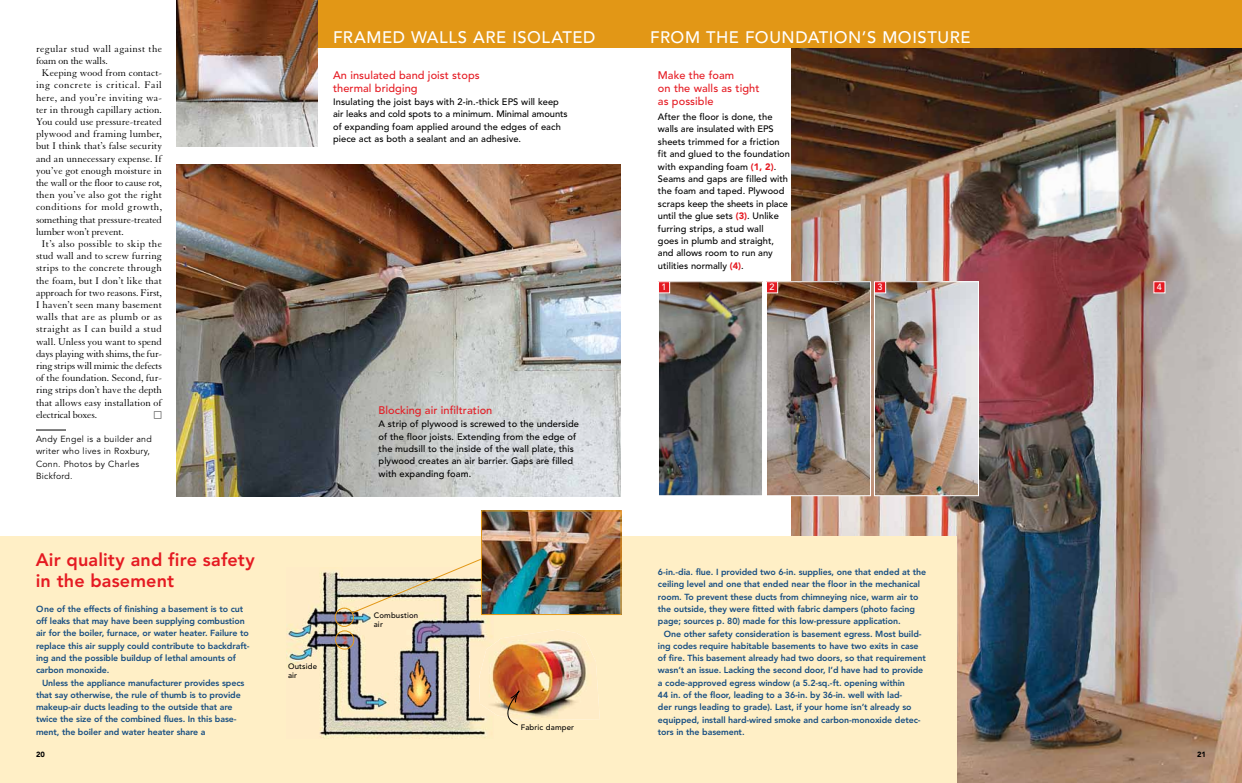
<style>
.page{position:relative;width:1242px;height:783px;background:#fff}
.page>*{position:absolute;margin:0;border:0;box-sizing:border-box;transform-origin:0 0}
.t1{font:800 18px/21px "Avenir LT Std";letter-spacing:.01em;color:#e51a22}
.t2{font:500 16.6px "Avenir LT Std";letter-spacing:.035em;color:#fff}
.t3{font:500 11px/13px "Avenir";letter-spacing:.005em;color:#e51a22}
.t4{font:10.5px "Granjon LT Std";letter-spacing:.005em;color:#000}
.t5{font:10.5px "Granjon LT Std";letter-spacing:-.015em;color:#000}
.t6{font:10.5px "Granjon LT Std";letter-spacing:.025em;color:#000}
.t7{font:10.5px "Granjon LT Std";letter-spacing:-.02em;color:#000}
.t8{font:10.5px "Granjon LT Std";letter-spacing:.045em;color:#000}
.t9{font:10.5px "Granjon LT Std";letter-spacing:.03em;color:#000}
.t10{font:10.5px "Granjon LT Std";letter-spacing:.035em;color:#000}
.t11{font:500 9.3px/12.4px "Avenir LT Std";letter-spacing:.005em;color:#000}
.t12{font:500 9px "Avenir";color:#fff}
.t13{font:9px "Universal Std Newswith Comm Pi";color:#000}
.t14{font:800 8.8px/12.3px "Avenir LT Std";letter-spacing:-.01em;color:#174e82}
.t15{font:8.8px/12.2px "Avenir LT Std";letter-spacing:.03em;color:#000}
.t16{font:500 7.8px/8.8px "Avenir LT Std";letter-spacing:.02em;color:#000}
.t17{font:900 7.5px "Avenir LT Std";color:#000}
.s1{font-family:"Avenir";font-weight:900;color:#e51a22}
</style>
<div class="page">
<img style="left:792px;top:47px;width:450px;height:736px">
<div style="left:0;top:537px;width:956px;height:246px;background:#ffefc6"></div>
<img style="left:176px;top:164px;width:444px;height:332px">
<img style="left:286px;top:571px;width:206px;height:167px">
<img style="left:483px;top:512px;width:136px;height:101px">
<div style="left:481px;top:510px;width:140px;height:105px;border:1px solid #e29716"></div>
<div style="left:335px;top:608px;width:19px;height:19px;border:1px solid #e29716;border-radius:50%"></div>
<div style="left:335px;top:630px;width:19px;height:20px;border:1px solid #e29716;border-radius:50%"></div>
<img style="left:660px;top:283px;width:101px;height:211px">
<div style="left:658px;top:281px;width:105px;height:215px;border:1px solid #fff"></div>
<img style="left:768px;top:283px;width:101px;height:211px">
<div style="left:766px;top:281px;width:105px;height:215px;border:1px solid #fff"></div>
<img style="left:876px;top:283px;width:101px;height:211px">
<div style="left:874px;top:281px;width:105px;height:215px;border:1px solid #fff"></div>
<svg style="left:351px;top:558px;width:131px;height:56px"></svg>
<div style="left:658px;top:282px;width:12px;height:11px;background:#e51a22"></div>
<div style="left:658px;top:281px;width:12px;height:12px;border:1px solid #fff"></div>
<div style="left:766px;top:282px;width:12px;height:11px;background:#e51a22"></div>
<div style="left:766px;top:281px;width:12px;height:12px;border:1px solid #fff"></div>
<div style="left:874px;top:282px;width:12px;height:11px;background:#e51a22"></div>
<div style="left:874px;top:281px;width:12px;height:12px;border:1px solid #fff"></div>
<div style="left:1154px;top:282px;width:11px;height:11px;background:#e51a22"></div>
<div style="left:1153px;top:281px;width:13px;height:12px;border:1px solid #fff"></div>
<div style="left:184px;top:0;width:1058px;height:47px;background:#e29716"></div>
<img style="left:176px;top:0;width:142px;height:147px">
<img style="left:479px;top:630px;width:121px;height:95px">
<hr style="left:36px;top:430px;width:30px;height:1px;background:#000">
<p class="t9" style="left:36px;top:43px;width:128px">regular stud wall against the</p>
<p class="t5" style="left:36px;top:55px;width:73px">foam on the walls.</p>
<p class="t4" style="left:42px;top:67px;width:122px">Keeping wood from contact-</p>
<p class="t8" style="left:36px;top:79px;width:127px">ing concrete is critical. Fail</p>
<p class="t4" style="left:36px;top:92px;width:128px">here, and you’re inviting wa-</p>
<p class="t4" style="left:36px;top:104px;width:127px">ter in through capillary action.</p>
<p class="t4" style="left:36px;top:116px;width:127px">You could use pressure-treated</p>
<p class="t4" style="left:36px;top:128px;width:127px">plywood and framing lumber,</p>
<p class="t4" style="left:36px;top:140px;width:128px">but I think that’s false security</p>
<p class="t4" style="left:36px;top:153px;width:127px">and an unnecessary expense. If</p>
<p class="t4" style="left:36px;top:165px;width:127px">you’ve got enough moisture in</p>
<p class="t5" style="left:36px;top:177px;width:127px">the wall or the floor to cause rot,</p>
<p class="t4" style="left:36px;top:189px;width:127px">then you’ve also got the right</p>
<p class="t10" style="left:36px;top:202px;width:128px">conditions for mold growth,</p>
<p class="t4" style="left:36px;top:214px;width:128px">something that pressure-treated</p>
<p class="t5" style="left:36px;top:226px;width:89px">lumber won’t prevent.</p>
<p class="t6" style="left:42px;top:238px;width:121px">It’s also possible to skip the</p>
<p class="t4" style="left:36px;top:250px;width:127px">stud wall and to screw furring</p>
<p class="t4" style="left:36px;top:263px;width:127px">strips to the concrete through</p>
<p class="t4" style="left:36px;top:275px;width:127px">the foam, but I don’t like that</p>
<p class="t4" style="left:36px;top:287px;width:127px">approach for two reasons. First,</p>
<p class="t4" style="left:36px;top:299px;width:127px">I haven’t seen many basement</p>
<p class="t6" style="left:36px;top:311px;width:128px">walls that are as plumb or as</p>
<p class="t6" style="left:36px;top:324px;width:127px">straight as I can build a stud</p>
<p class="t4" style="left:36px;top:336px;width:128px">wall. Unless you want to spend</p>
<p class="t7" style="left:36px;top:348px;width:127px">days playing with shims, the fur-</p>
<p class="t7" style="left:36px;top:360px;width:128px">ring strips will mimic the defects</p>
<p class="t4" style="left:36px;top:372px;width:127px">of the foundation. Second, fur-</p>
<p class="t4" style="left:36px;top:385px;width:127px">ring strips don’t have the depth</p>
<p class="t4" style="left:36px;top:397px;width:127px">that allows easy installation of</p>
<p class="t5" style="left:36px;top:409px;width:63px">electrical boxes.</p>
<p class="t13" style="left:154px;top:411px;width:10px">□</p>
<p class="t15" style="left:36px;top:433px;width:117px">Andy Engel is a builder and writer who lives in Roxbury,<br>Conn. Photos by Charles<br>Bickford.</p>
<h1 class="t1" style="left:36px;top:550px;width:221px">Air quality and fire safety in the basement</h1>
<p class="t14" style="left:36px;top:603px;width:215px">O ne of the effects of finishing a basement is to cut off leaks that may have been supplying combustion air for the boiler, furnace, or water heater. Failure to replace this air supply could contribute to backdraft&shy;ing and the possible buildup of lethal amounts of carbon monoxide.</p>
<p class="t14" style="left:36px;top:676px;width:210px;text-indent:6px">Unless the appliance manufacturer provides specs that say otherwise, the rule of thumb is to provide makeup-air ducts leading to the outside that are twice the size of the combined flues. In this base&shy;ment, the boiler and water heater share a</p>
<h2 class="t2" style="left:333px;top:28px;width:23px">Framed</h2>
<h2 class="t2" style="left:411px;top:28px;width:13px">walls</h2>
<h2 class="t2" style="left:473px;top:28px;width:12px">are</h2>
<h2 class="t2" style="left:512px;top:28px;width:41px">isolated</h2>
<h2 class="t2" style="left:650px;top:28px;width:68px">fromthe</h2>
<h2 class="t2" style="left:745px;top:28px;width:48px">foundati</h2>
<h2 class="t2" style="left:834px;top:28px;width:127px">on’s moisture</h2>
<p class="t3" style="left:333px;top:69px;width:148px">An insulated band joist stops thermal bridging</p>
<p class="t11" style="left:333px;top:96px;width:236px">Insulating the joist bays with 2-in.-thick EPS will keep air leaks and cold spots to a minimum. Minimal amounts of expanding foam applied around the edges of each piece act as both a sealant and an adhesive.</p>
<p class="t3" style="left:658px;top:69px;width:103px">Make the foam<br>on the walls as tight as possible</p>
<p class="t11" style="left:658px;top:111px;width:134px">After the floor is done, the walls are insulated with EPS sheets trimmed for a friction fit and glued to the foundation with expanding foam <span class="s1">(1, 2)</span>.<br>Seams and gaps are filled with the foam and taped. Plywood scraps keep the sheets in place until the glue sets <span class="s1">(3)</span>. U nlike furring strips, a stud wall<br>goes in plumb and straight, and allows room to run any utilities normally <span class="s1">(4)</span>.</p>
<p class="t12" style="left:662px;top:282px;width:7px">1</p>
<p class="t12" style="left:770px;top:282px;width:7px">2</p>
<p class="t12" style="left:878px;top:282px;width:7px">3</p>
<p class="t12" style="left:1157px;top:282px;width:7px">4</p>
<p class="t16" style="left:288px;top:662px;width:31px">Outside air</p>
<p class="t3" style="left:379px;top:404px;width:115px">Blocking air infiltration</p>
<p class="t11" style="left:379px;top:418px;width:202px">A strip of plywood is screwed to the underside of the floor joists. Extending from the edge of the mudsill to the inside of the wall plate, this plywood creates an air barrier. Gaps are filled with expanding foam.</p>
<p class="t16" style="left:374px;top:611px;width:46px">Combustion air</p>
<p class="t16" style="left:521px;top:723px;width:55px">Fabric damper</p>
<p class="t14" style="left:658px;top:566px;width:270px">6-in.-dia. flue. I provided two 6-in. supplies, one that ended at the ceiling level and one that ended near the floor in the mechanical room. To prevent these ducts from chimneying nice, warm air to the outside, they were fitted with fabric dampers (photo facing page; sources p. 80) made for this low-pressure application.</p>
<p class="t14" style="left:658px;top:627px;width:269px;text-indent:6px">One other safety consideration is basement egress. Most build&shy;ing codes require habitable basements to have two exits in case of fire. This basement already had two doors, so that requirement wasn’t an issue. Lacking the second door, I’d have had to provide a code-approved egress window (a 5.2-sq.-ft. opening within<br>44 in. of the floor, leading to a 36-in. by 36-in. well with lad-<br>der rungs leading to grade). Last, if your home isn’t already so equipped, install hard-wired smoke and carbon-monoxide detec&shy;tors in the basement.</p>
<p class="t17" style="left:36px;top:750px;width:10px">20</p>
<p class="t17" style="left:1197px;top:750px;width:10px">21</p>
</div>
